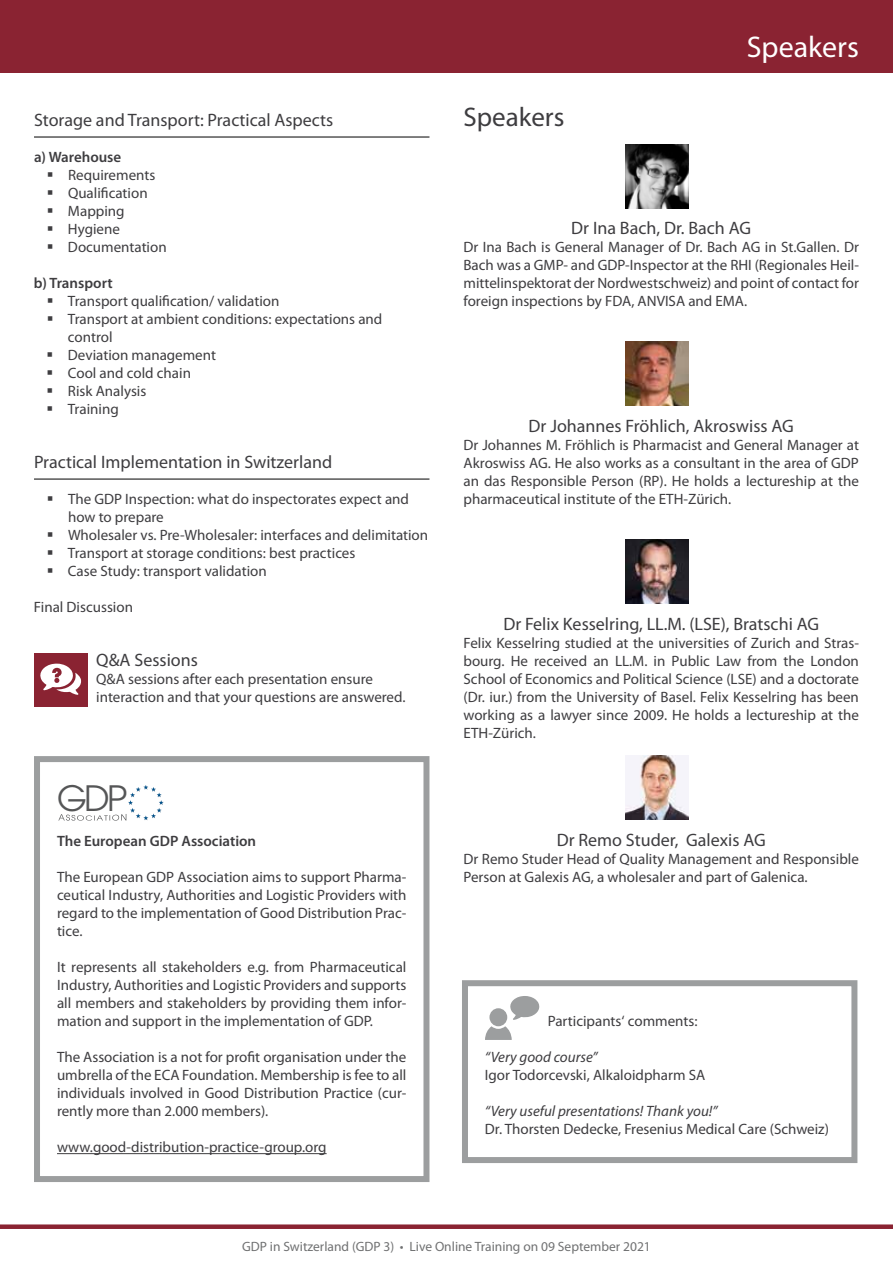
<style>
.page{position:relative;width:893px;height:1263px;background:#fff}
.page>*{position:absolute;margin:0;border:0;box-sizing:border-box;transform-origin:0 0}
.t1{font:34.8px "Avant Garde";color:#555657}
.t2{font:30px "Myriad Pro";color:#fff}
.t3{font:27px "Myriad Pro";color:#3e3d40}
.t4{font:18px "Myriad Pro";color:#3e3d40}
.t5{font:15px/18px "Myriad Pro";color:#3e3d40;text-align:justify}
.t6{font:italic 15px "Myriad Pro";color:#3e3d40}
.t7{font:600 15px "Myriad Pro";color:#3e3d40}
.t8{font:13.5px "Myriad Pro";color:#707172}
</style>
<div class="page">
<div style="left:0;top:0;width:893px;height:72px;background:#8a2332"></div>
<div style="left:0;top:1224px;width:893px;height:5px;background:#8a2332"></div>
<hr style="left:34px;top:137px;width:395px;height:1px;background:#000">
<hr style="left:34px;top:479px;width:395px;height:1px;background:#000">
<div style="left:34px;top:653px;width:54px;height:53px;background:#8a2332"></div>
<svg style="left:40px;top:664px;width:41px;height:31px"></svg>
<hr style="left:57px;top:1153px;width:270px;height:1px;background:#3e3d40">
<svg style="left:58px;top:785px;width:106px;height:36px"></svg>
<div style="left:34px;top:756px;width:395px;height:426px;border:6px solid #9c9e9f"></div>
<img style="left:625px;top:144px;width:64px;height:65px">
<img style="left:625px;top:341px;width:63px;height:65px">
<img style="left:625px;top:539px;width:64px;height:65px">
<img style="left:625px;top:755px;width:64px;height:65px">
<svg style="left:510px;top:996px;width:30px;height:24px"></svg>
<div style="left:489px;top:1008px;width:18px;height:18px;background:#9c9e9f;border-radius:50%"></div>
<svg style="left:485px;top:1026px;width:27px;height:14px"></svg>
<div style="left:462px;top:980px;width:395px;height:183px;border:6px solid #9c9e9f"></div>
<p class="t4" style="left:34px;top:110px;width:301px">Storage and Transport: Practical Aspects</p>
<p class="t7" style="left:34px;top:147px;width:89px">a) Warehouse</p>
<p class="t5" style="left:68px;top:166px;width:100px;text-align:left">Requirements<br>Qualification<br>Mapping<br>Hygiene<br>Documentation</p>
<p class="t7" style="left:34px;top:273px;width:80px">b) Transport</p>
<p class="t5" style="left:68px;top:292px;width:316px;text-align:left">Transport qualification/ validation<br>Transport at ambient conditions: expectations and control<br>Deviation management<br>Cool and cold chain<br>Risk Analysis<br>Training</p>
<p class="t4" style="left:34px;top:452px;width:300px">Practical Implementation in Switzerland</p>
<p class="t5" style="left:68px;top:490px;width:362px;text-align:left">The GDP Inspection: what do inspectorates expect and how to prepare<br>Wholesaler vs. Pre-Wholesaler: interfaces and delimitation Transport at storage conditions: best practices<br>Case Study: transport validation</p>
<p class="t5" style="left:34px;top:598px;width:101px">Final Discussion</p>
<p class="t4" style="left:96px;top:650px;width:103px">Q&amp;A Sessions</p>
<p class="t5" style="left:96px;top:670px;width:311px">Q&amp;A sessions after each presentation ensure interaction and that your questions are answered.</p>
<h1 class="t1" style="left:57px;top:777px;width:72px">GDP</h1>
<p class="t7" style="left:57px;top:831px;width:201px">The European GDP Association</p>
<p class="t5" style="left:57px;top:868px;width:351px">The European GDP Association aims to support Pharma&shy;ceutical Industry, Authorities and Logistic Providers with regard to the implementation of Good Distribution Prac&shy;tice.</p>
<p class="t5" style="left:57px;top:958px;width:351px">It represents all stakeholders e.g. from Pharmaceutical Industry, Authorities and Logistic Providers and supports all members and stakeholders by providing them infor&shy;mation and support in the implementation of GDP.</p>
<p class="t5" style="left:57px;top:1048px;width:351px">The Association is a not for profit organisation under the umbrella of the ECA Foundation. Membership is fee to all individuals involved in Good Distribution Practice (cur&shy;rently more than 2.000 members).</p>
<p class="t5" style="left:57px;top:1138px;width:271px">www.good-distribution-practice-group.org</p>
<h3 class="t3" style="left:463px;top:102px;width:102px">Speakers</h3>
<h2 class="t2" style="left:747px;top:30px;width:114px">Speakers</h2>
<p class="t4" style="left:571px;top:218px;width:181px">Dr Ina Bach, Dr. Bach AG</p>
<p class="t5" style="left:463px;top:238px;width:397px">Dr Ina Bach is General Manager of Dr. Bach AG in St.Gallen. Dr Bach was a GMP- and GDP-Inspector at the RHI (Regionales Heil&shy;mittelinspektorat der Nordwestschweiz) and point of contact for foreign inspections by FDA, ANVISA and EMA.</p>
<p class="t4" style="left:529px;top:416px;width:267px">Dr Johannes Fröhlich, Akroswiss AG</p>
<p class="t5" style="left:463px;top:436px;width:397px">Dr Johannes M. Fröhlich is Pharmacist and General Manager at Akroswiss AG. He also works as a consultant in the area of GDP an das Responsible Person (RP). He holds a lectureship at the pharmaceutical institute of the ETH-Zürich.</p>
<p class="t4" style="left:503px;top:614px;width:317px">Dr Felix Kesselring, LL.M. (LSE), Bratschi AG</p>
<p class="t5" style="left:463px;top:634px;width:397px">Felix Kesselring studied at the universities of Zurich and Stras&shy;bourg. He received an LL.M. in Public Law from the London School of Economics and Political Science (LSE) and a doctorate (Dr. iur.) from the University of Basel. Felix Kesselring has been working as a lawyer since 2009. He holds a lectureship at the ETH-Zürich.</p>
<p class="t4" style="left:557px;top:830px;width:210px">Dr Remo Studer, Galexis AG</p>
<p class="t5" style="left:463px;top:850px;width:397px">Dr Remo Studer Head of Quality Management and Responsible<br>Person at Galexis AG, a wholesaler and part of Galenica.</p>
<p class="t5" style="left:548px;top:1012px;width:151px">Participants‘ comments:</p>
<p class="t6" style="left:485px;top:1048px;width:114px">“Very good course”</p>
<p class="t5" style="left:485px;top:1066px;width:222px">Igor Todorcevski, Alkaloidpharm SA</p>
<p class="t6" style="left:485px;top:1102px;width:234px">“Very useful presentations! Thank you!”</p>
<p class="t5" style="left:485px;top:1120px;width:345px">Dr. Thorsten Dedecke, Fresenius Medical Care (Schweiz)</p>
<p class="t8" style="left:242px;top:1239px;width:410px">GDP in Switzerland (GDP 3) • Live Online Training on 09 September 2021</p>
</div>
